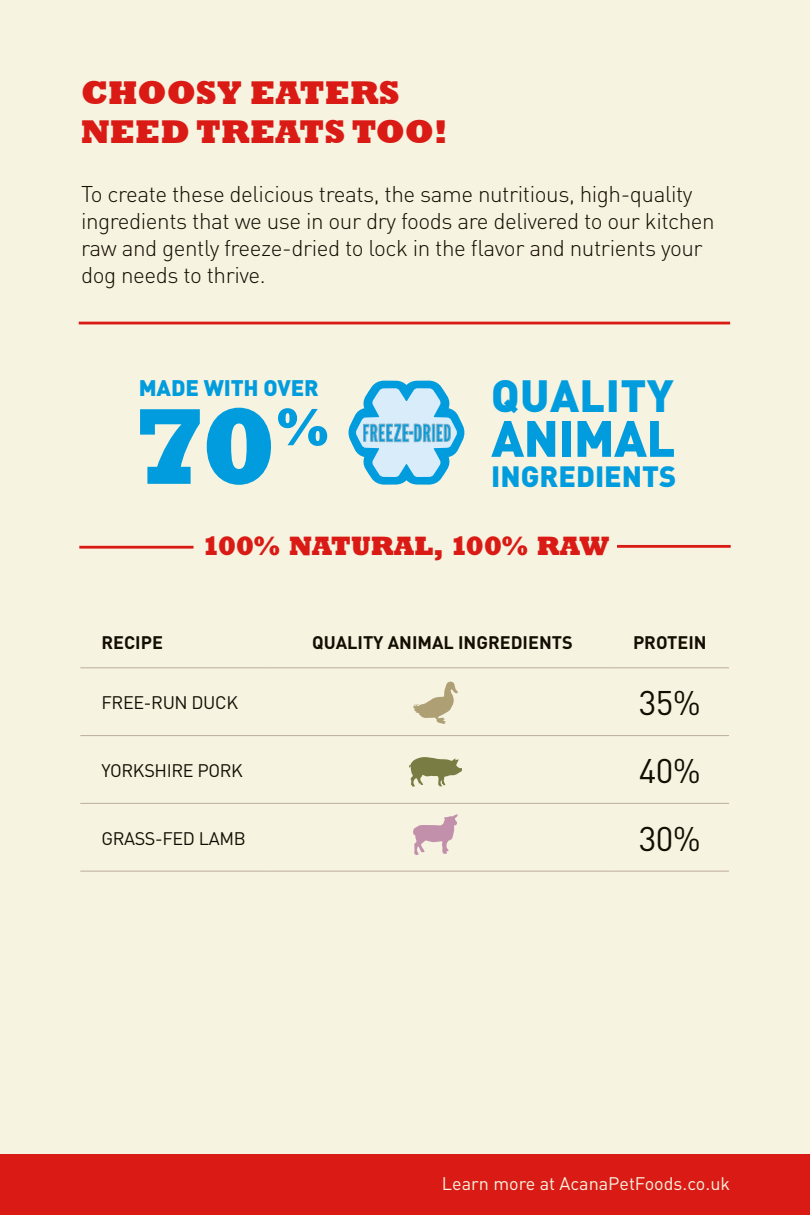
<style>
.page{position:relative;width:810px;height:1215px;background:#f6f3e0}
.page>*{position:absolute;margin:0;border:0;box-sizing:border-box;transform-origin:0 0}
.t1{font:800 109.8px "Rockwell Std";color:#009cdd}
.t2{font:900 50.4px "DIN";letter-spacing:-.01em;color:#009cdd}
.t3{font:900 44.55px "DIN";letter-spacing:.01em;color:#009cdd}
.t4{font:800 33.75px/38.2px "Rockwell";color:#da1b15}
.t5{font:33.75px "DIN";color:#130d02}
.t6{font:900 29.03px "DIN";color:#009cdd}
.t7{font:800 27px "Rockwell Std";letter-spacing:-.02em;color:#da1b15}
.t8{font:300 22.5px/27px "DIN";letter-spacing:-.02em;color:#130d02}
.t9{font:900 22.28px "DIN";letter-spacing:-.005em;color:#009cdd}
.t10{font:18px "DIN";letter-spacing:-.02em;color:#130d02}
.t11{font:700 18px "DIN";color:#130d02}
.t12{font:18px "DIN";letter-spacing:-.005em;color:#f6f3e0}
</style>
<div class="page">
<div style="left:0;top:1154px;width:810px;height:61px;background:#da1b15"></div>
<hr style="left:80px;top:667px;width:184px;height:1px;background:#bbad9a">
<hr style="left:264px;top:667px;width:347px;height:1px;background:#bbad9a">
<hr style="left:611px;top:667px;width:118px;height:1px;background:#bbad9a">
<hr style="left:80px;top:735px;width:184px;height:1px;background:#bbad9a">
<hr style="left:264px;top:735px;width:347px;height:1px;background:#bbad9a">
<hr style="left:611px;top:735px;width:118px;height:1px;background:#bbad9a">
<hr style="left:80px;top:803px;width:184px;height:1px;background:#bbad9a">
<hr style="left:264px;top:803px;width:347px;height:1px;background:#bbad9a">
<hr style="left:611px;top:803px;width:118px;height:1px;background:#bbad9a">
<hr style="left:80px;top:871px;width:184px;height:1px;background:#bbad9a">
<hr style="left:264px;top:871px;width:347px;height:1px;background:#bbad9a">
<hr style="left:611px;top:871px;width:118px;height:1px;background:#bbad9a">
<svg style="left:413px;top:681px;width:45px;height:43px"></svg>
<svg style="left:409px;top:757px;width:53px;height:30px"></svg>
<svg style="left:413px;top:814px;width:45px;height:41px"></svg>
<hr style="left:79px;top:322px;width:651px;height:2px;background:#da1b15">
<hr style="left:79px;top:546px;width:115px;height:3px;background:#da1b15">
<hr style="left:617px;top:545px;width:114px;height:3px;background:#da1b15">
<svg style="left:348px;top:381px;width:117px;height:104px"></svg>
<h3 class="t4" style="left:81px;top:77px;width:368px">CHOOSY EATERS<br>NEED TREATS TOO!</h3>
<p class="t8" style="left:81px;top:183px;width:635px">To create these delicious treats, the same nutritious, high-quality ingredients that we use in our dry foods are delivered to our kitchen raw and gently freeze-dried to lock in the flavor and nutrients your dog needs to thrive.</p>
<p class="t9" style="left:139px;top:375px;width:181px">MADE WITH OVER</p>
<h3 class="t3" style="left:491px;top:371px;width:184px">QUALITY</h3>
<h2 class="t2" style="left:491px;top:410px;width:186px">ANIMAL</h2>
<p class="t6" style="left:491px;top:460px;width:187px">INGREDIENTS</p>
<h1 class="t1" style="left:133px;top:407px;width:197px">70<sup>%</sup></h1>
<p class="t7" style="left:202px;top:536px;width:409px">100% NATURAL, 100% RAW</p>
<p class="t11" style="left:101px;top:632px;width:63px">RECIPE</p>
<p class="t11" style="left:312px;top:632px;width:262px">QUALITY ANIMAL INGREDIENTS</p>
<p class="t11" style="left:633px;top:632px;width:75px">PROTEIN</p>
<p class="t10" style="left:102px;top:695px;width:138px">FREE-RUN DUCK</p>
<h3 class="t5" style="left:639px;top:688px;width:63px">35%</h3>
<p class="t10" style="left:101px;top:762px;width:143px">YORKSHIRE PORK</p>
<h3 class="t5" style="left:639px;top:756px;width:63px">40%</h3>
<p class="t10" style="left:101px;top:830px;width:146px">GRASS-FED LAMB</p>
<h3 class="t5" style="left:639px;top:824px;width:63px">30%</h3>
<p class="t12" style="left:442px;top:1176px;width:290px">Learn more at AcanaPetFoods.co.uk</p>
</div>
